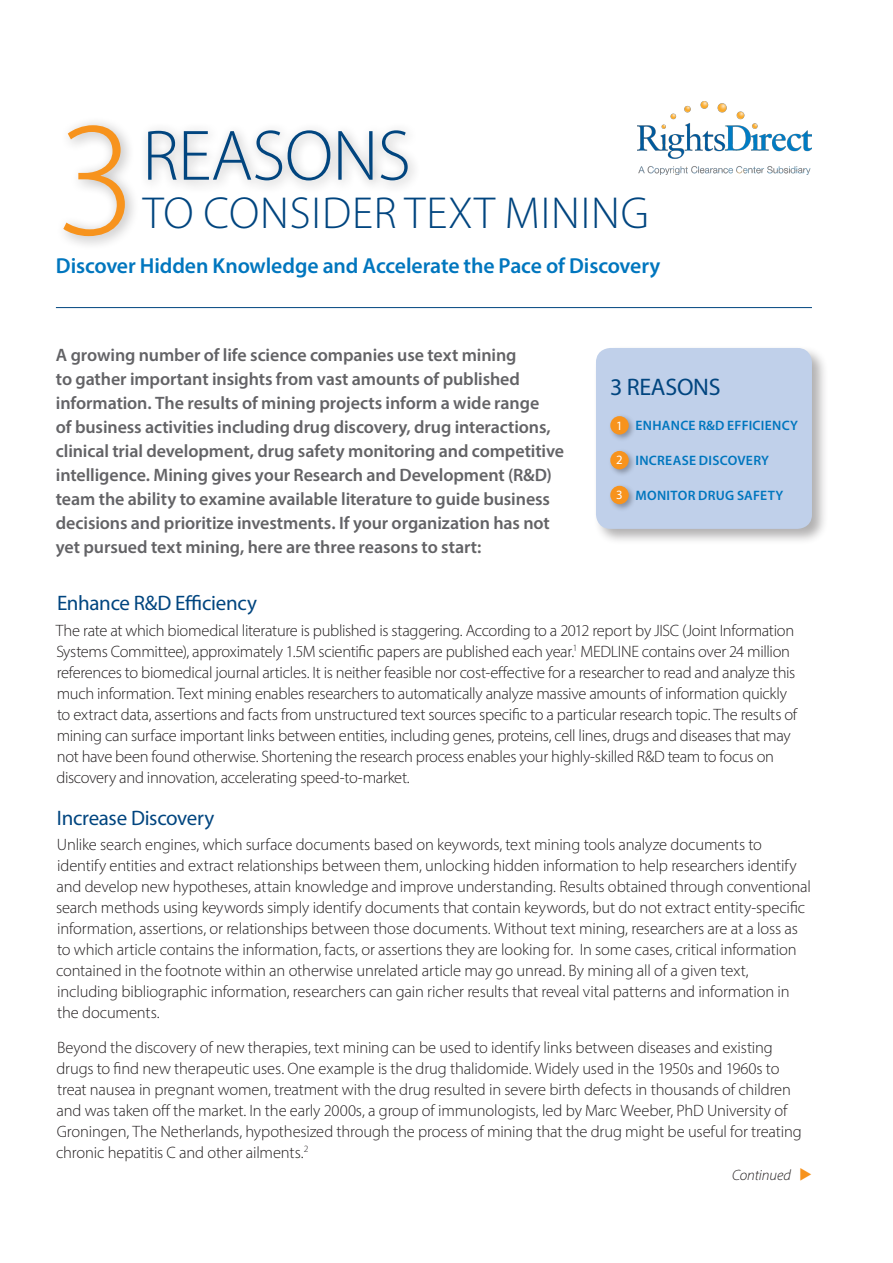
<style>
.page{position:relative;width:893px;height:1263px;background:#fff}
.page>*{position:absolute;margin:0;border:0;box-sizing:border-box;transform-origin:0 0}
.t1{font:300 165px "Myriad Pro";color:#f7931d}
.t2{font:300 72px "Myriad Pro";letter-spacing:-.01em;color:#01457f}
.t3{font:300 45px "Myriad Pro";letter-spacing:.02em;color:#01457f}
.t4{font:24px "Myriad Pro";letter-spacing:-.01em;color:#01457f}
.t5{font:600 21.75px "Myriad Pro";letter-spacing:-.005em;color:#0076be}
.t6{font:21px "Myriad Pro";letter-spacing:-.015em;color:#01457f}
.t7{font:600 18px/24px "Myriad Pro";letter-spacing:-.005em;color:#636366}
.t8{font:300 16.5px/21px "Myriad Pro";letter-spacing:-.01em;color:#231f20}
.t9{font:italic 300 15px "Myriad Pro";letter-spacing:-.01em;color:#231f20}
.t10{font:600 13.65px "Myriad Pro";letter-spacing:.025em;color:#0076be}
.t11{font:12.75px "Myriad Pro";color:#fff}
</style>
<div class="page">
<div style="left:593px;top:345px;width:236px;height:200px;background:#231f20;opacity:.35"></div>
<div style="left:596px;top:348px;width:216px;height:181px;background:#c0d0ea;border-radius:15px"></div>
<div style="left:139px;top:122px;width:282px;height:71px;background:#f4f4f4"></div>
<div style="left:608px;top:414px;width:28px;height:28px;background:#231f20;opacity:.35"></div>
<div style="left:610px;top:416px;width:19px;height:19px;background:#f7931d;border-radius:50%"></div>
<div style="left:608px;top:448px;width:28px;height:29px;background:#231f20;opacity:.35"></div>
<div style="left:610px;top:451px;width:19px;height:18px;background:#f7931d;border-radius:50%"></div>
<div style="left:608px;top:483px;width:28px;height:29px;background:#231f20;opacity:.35"></div>
<div style="left:610px;top:486px;width:19px;height:18px;background:#f7931d;border-radius:50%"></div>
<hr style="left:56px;top:307px;width:756px;height:1px;background:#01457f">
<div style="left:55px;top:116px;width:85px;height:135px;background:#231f20;opacity:.35"></div>
<img style="left:637px;top:101px;width:175px;height:73px">
<p class="t1" style="left:56px;top:80px;width:82px">3</p>
<p class="t2" style="left:142px;top:112px;width:270px">REASONS</p>
<p class="t3" style="left:143px;top:186px;width:508px">TO CONSIDER TEXT MINING</p>
<p class="t5" style="left:56px;top:252px;width:606px">Discover Hidden Knowledge and Accelerate the Pace of Discovery</p>
<p class="t7" style="left:56px;top:343px;width:510px">A growing number of life science companies use text mining<br>to gather important insights from vast amounts of published information. The results of mining projects inform a wide range<br>of business activities including drug discovery, drug interactions, clinical trial development, drug safety monitoring and competitive intelligence. Mining gives your Research and Development (R&amp;D) team the ability to examine available literature to guide business decisions and prioritize investments. If your organization has not yet pursued text mining, here are three reasons to start:</p>
<p class="t6" style="left:57px;top:590px;width:201px">Enhance R&amp;D Efficiency</p>
<p class="t8" style="left:56px;top:619px;width:743px">The rate at which biomedical literature is published is staggering. According to a 2012 report by JISC (Joint Information Systems Committee), approximately 1.5M scientific papers are published each year.<sup>1</sup> MEDLINE contains over 24 million references to biomedical journal articles. It is neither feasible nor cost-effective for a researcher to read and analyze this much information. Text mining enables researchers to automatically analyze massive amounts of information quickly to extract data, assertions and facts from unstructured text sources specific to a particular research topic. The results of mining can surface important links between entities, including genes, proteins, cell lines, drugs and diseases that may not have been found otherwise. Shortening the research process enables your highly-skilled R&amp;D team to focus on discovery and innovation, accelerating speed-to-market.</p>
<p class="t6" style="left:57px;top:805px;width:159px">Increase Discovery</p>
<p class="t8" style="left:56px;top:834px;width:756px">Unlike search engines, which surface documents based on keywords, text mining tools analyze documents to identify entities and extract relationships between them, unlocking hidden information to help researchers identify and develop new hypotheses, attain knowledge and improve understanding. Results obtained through conventional search methods using keywords simply identify documents that contain keywords, but do not extract entity-specific information, assertions, or relationships between those documents. Without text mining, researchers are at a loss as to which article contains the information, facts, or assertions they are looking for. In some cases, critical information contained in the footnote within an otherwise unrelated article may go unread. By mining all of a given text, including bibliographic information, researchers can gain richer results that reveal vital patterns and information in the documents.</p>
<p class="t8" style="left:56px;top:1036px;width:747px">Beyond the discovery of new therapies, text mining can be used to identify links between diseases and existing drugs to find new therapeutic uses. One example is the drug thalidomide. Widely used in the 1950s and 1960s to treat nausea in pregnant women, treatment with the drug resulted in severe birth defects in thousands of children and was taken off the market. In the early 2000s, a group of immunologists, led by Marc Weeber, PhD University of Groningen, The Netherlands, hypothesized through the process of mining that the drug might be useful for treating chronic hepatitis C and other ailments.<sup>2</sup></p>
<p class="t4" style="left:610px;top:372px;width:112px">3 REASONS</p>
<p class="t11" style="left:616px;top:417px;width:8px">1</p>
<p class="t10" style="left:636px;top:417px;width:164px">ENHANCE R&amp;D EFFICIENCY</p>
<p class="t11" style="left:616px;top:452px;width:8px">2</p>
<p class="t10" style="left:635px;top:452px;width:135px">INCREASE DISCOVERY</p>
<p class="t11" style="left:616px;top:487px;width:8px">3</p>
<p class="t10" style="left:635px;top:486px;width:149px">MONITOR DRUG SAFETY</p>
<p class="t9" style="left:732px;top:1166px;width:60px">Continued</p>
</div>
